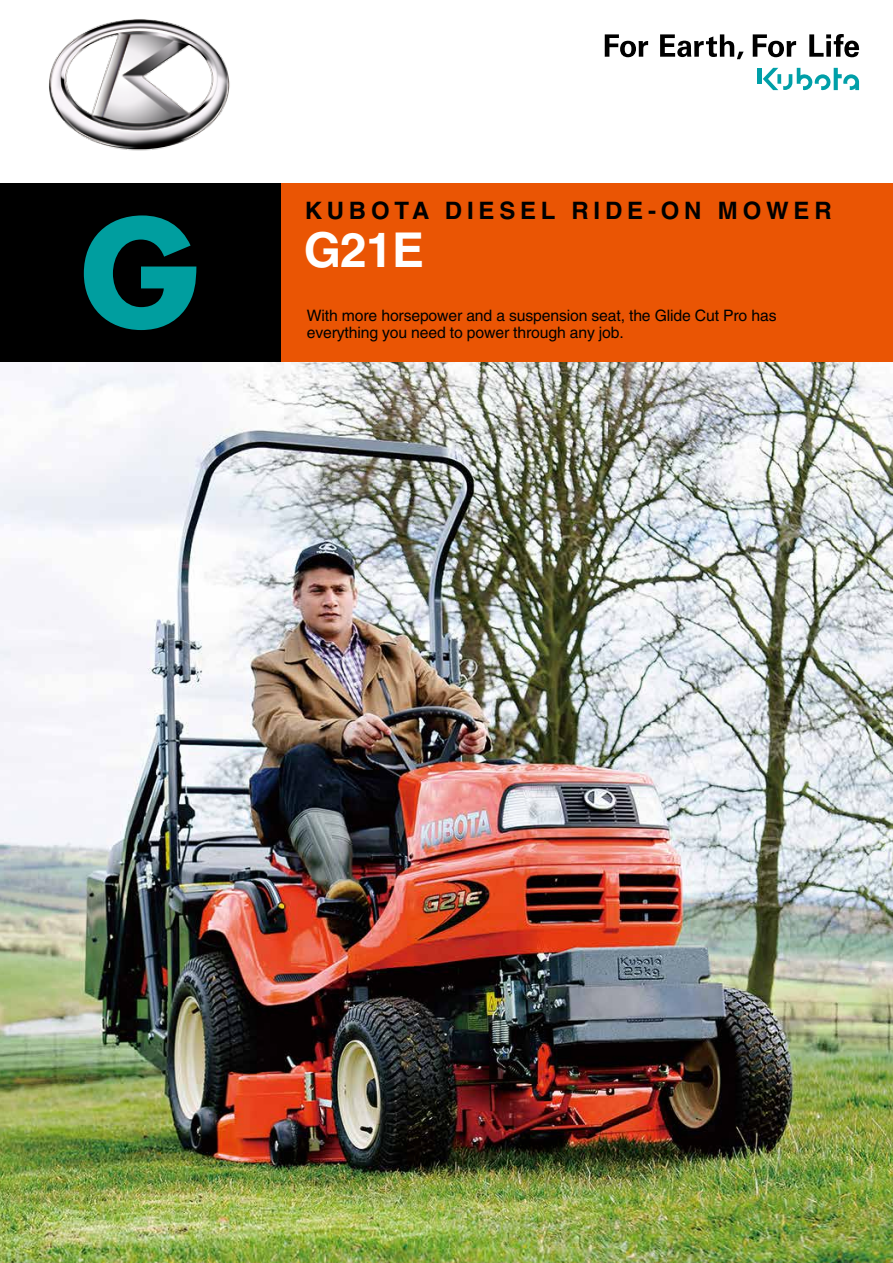
<style>
.page{position:relative;width:893px;height:1263px;background:#fff}
.page>*{position:absolute;margin:0;border:0;box-sizing:border-box;transform-origin:0 0}
.t1{font:700 142.5px "Futura";color:#009e9f}
.t2{font:700 48px "Helvetica";color:#fff}
.t3{font:700 24px "Helvetica";letter-spacing:.2em;color:#000}
.t4{font:15.75px/17.2px "Helvetica";letter-spacing:-.01em;color:#000}
</style>
<div class="page">
<img style="left:0;top:362px;width:893px;height:901px">
<div style="left:0;top:184px;width:893px;height:178px;background:#ea5504"></div>
<div style="left:0;top:184px;width:281px;height:178px;background:#000"></div>
<div style="left:757px;top:68px;width:5px;height:16px;background:#009fa8"></div>
<svg style="left:763px;top:68px;width:96px;height:22px"></svg>
<svg style="left:753px;top:34px;width:43px;height:23px"></svg>
<svg style="left:605px;top:34px;width:43px;height:23px"></svg>
<svg style="left:660px;top:34px;width:84px;height:25px"></svg>
<svg style="left:809px;top:34px;width:50px;height:23px"></svg>
<img style="left:49px;top:19px;width:181px;height:132px">
<h1 class="t1" style="left:80px;top:174px;width:121px">G</h1>
<h3 class="t3" style="left:305px;top:196px;width:529px">KUBOTA DIESEL RIDE-ON MOWER</h3>
<h2 class="t2" style="left:304px;top:221px;width:122px">G21E</h2>
<p class="t4" style="left:307px;top:307px;width:471px">With more horsepower and a suspension seat, the Glide Cut Pro has everything you need to power through any job.</p>
</div>
